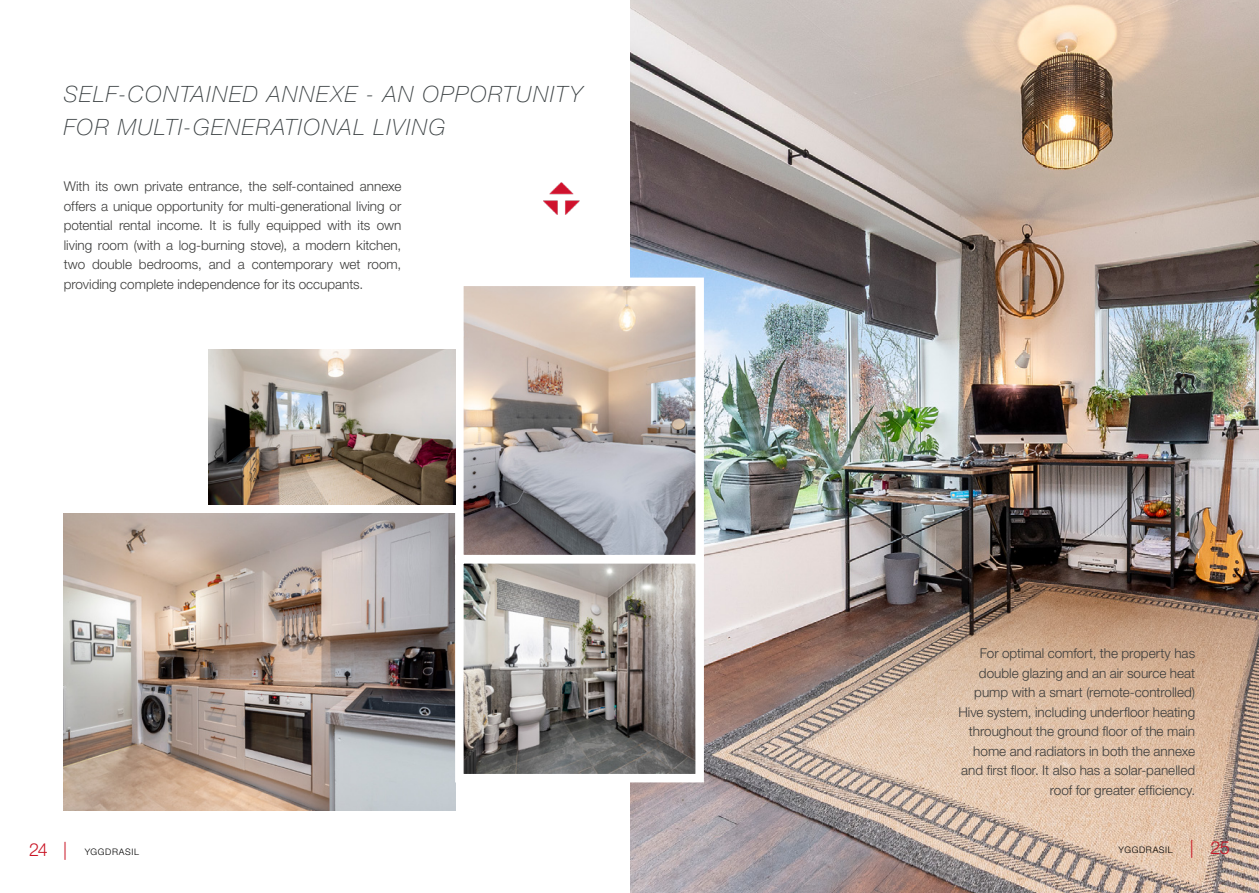
<style>
.page{position:relative;width:1259px;height:893px;background:#fff}
.page>*{position:absolute;margin:0;border:0;box-sizing:border-box;transform-origin:0 0}
.Address_line_1{font:italic 100 22.5px/33px "Helvetica Neue LT Std";letter-spacing:.06em;color:#393f41}
.Address_line_1-2{font:300 13.5px/19.5px "Helvetica Neue LT Std";color:#3c3c3b;text-align:justify}
.t1{font:300 9px "Helvetica Neue LT Std";letter-spacing:.07em;color:#000}
.s1{font-size:18px;color:#c91525}
</style>
<div class="page">
<img style="left:630px;top:0;width:629px;height:893px">
<img style="left:64px;top:513px;width:391px;height:297px">
<svg style="left:451px;top:568px;width:257px;height:219px;background:#9f9b98"></svg>
<svg style="left:451px;top:273px;width:257px;height:295px;background:#bcb4b1"></svg>
<img style="left:209px;top:350px;width:246px;height:155px">
<img style="left:543px;top:182px;width:36px;height:32px">
<p class="Address_line_1" style="left:64px;top:78px;width:520px">SELF-CONTAINED ANNEXE - AN OPPORTUNITY<br>FOR MULTI-GENERATIONAL LIVING</p>
<p class="Address_line_1-2" style="left:64px;top:176px;width:339px">With its own private entrance, the self-contained annexe offers a unique opportunity for multi-generational living or potential rental income. It is fully equipped with its own living room (with a log-burning stove), a modern kitchen, two double bedrooms, and a contemporary wet room, providing complete independence for its occupants.</p>
<p class="Address_line_1-2" style="left:958px;top:643px;width:238px;text-align:right">For optimal comfort, the property has double glazing and an air source heat pump with a smart (remote-controlled)<br>Hive system, including underfloor heating throughout the ground floor of the main home and radiators in both the annexe and first floor. It also has a solar-panelled roof for greater efficiency.</p>
<p class="t1" style="left:29px;top:846px;width:111px"><span class="s1">24 |</span> YGGDRASIL</p>
<p class="t1" style="left:1118px;top:844px;width:113px">YGGDRASIL <span class="s1">| 25</span></p>
</div>
